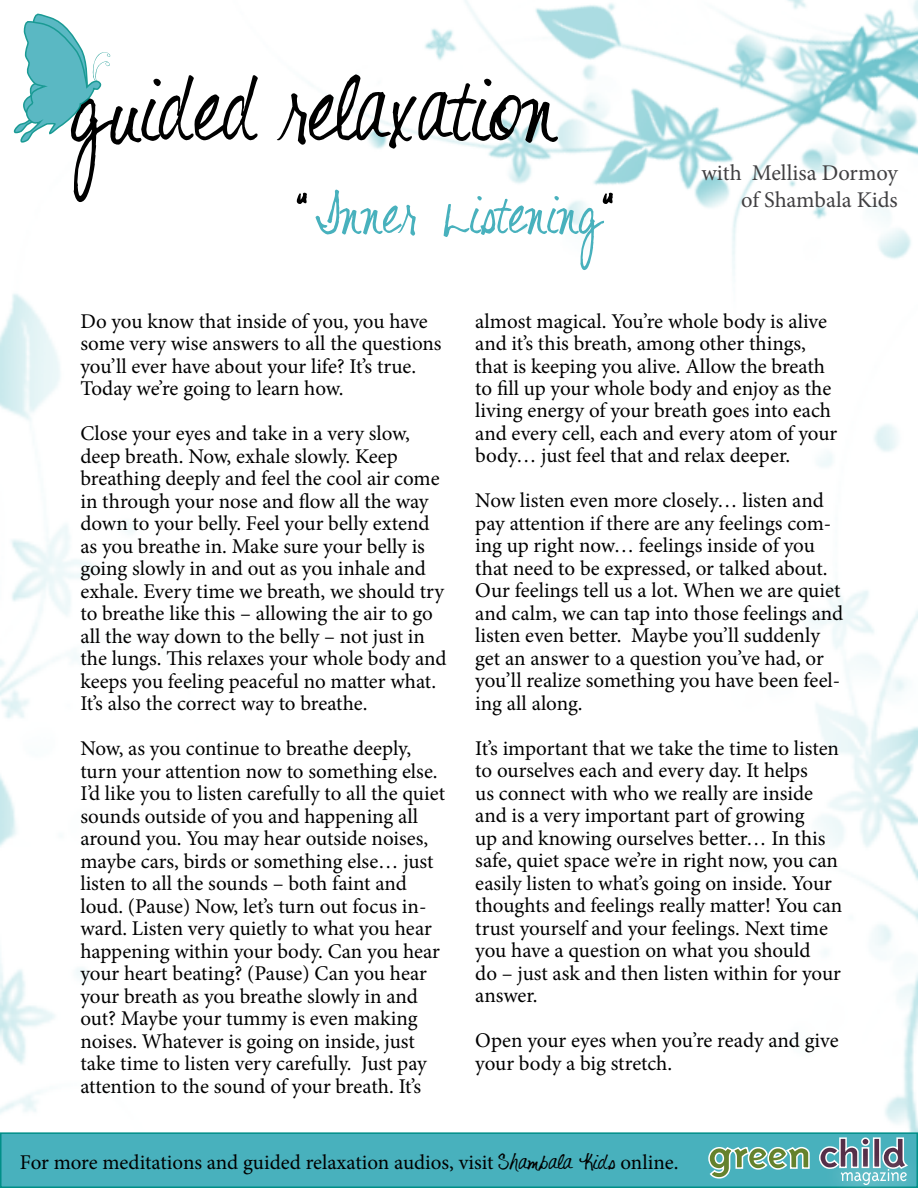
<style>
.page{position:relative;width:918px;height:1188px;background:#fff}
.page>*{position:absolute;margin:0;border:0;box-sizing:border-box;transform-origin:0 0}
.t1{font:90px "Shelter Me";color:#000}
.t2{font:54px "Shelter Me";color:#48b1bd}
.t3{font:22.5px/27px "Minion Pro";letter-spacing:-.005em;color:#414042;text-align:right}
.t4{font:21px/22.5px "Minion Pro";letter-spacing:-.005em;color:#000}
.s1{color:#000}
.s2{font-family:"Shelter Me";font-size:20.4px}
</style>
<div class="page">
<img style="left:0;top:0;width:918px;height:1132px">
<svg style="left:12px;top:12px;width:99px;height:133px"></svg>
<div style="left:1px;top:1133px;width:916px;height:54px;background:#48b1bd"></div>
<div style="left:0;top:1132px;width:918px;height:56px;border:2px solid #008f88"></div>
<div style="left:823px;top:1153px;width:95px;height:35px;background:#fff;opacity:.82"></div>
<svg style="left:819px;top:1137px;width:91px;height:48px"></svg>
<svg style="left:708px;top:1146px;width:102px;height:33px"></svg>
<h1 class="t1" style="left:71px;top:57px;width:489px">guided relaxation</h1>
<h2 class="t2" style="left:296px;top:183px;width:327px"><span class="s1">“</span>Inner Listening<span class="s1">”</span></h2>
<p class="t3" style="left:701px;top:159px;width:198px">with Mellisa Dormoy of Shambala Kids</p>
<p class="t4" style="left:80px;top:310px;width:363px">Do you know that inside of you, you have some very wise answers to all the questions you’ll ever have about your life? It’s true.<br>Today we’re going to learn how.</p>
<p class="t4" style="left:80px;top:422px;width:368px">Close your eyes and take in a very slow, deep breath. Now, exhale slowly. Keep breathing deeply and feel the cool air come in through your nose and flow all the way down to your belly. Feel your belly extend as you breathe in. Make sure your belly is going slowly in and out as you inhale and exhale. Every time we breath, we should try to breathe like this – allowing the air to go all the way down to the belly – not just in the lungs. This relaxes your whole body and keeps you feeling peaceful no matter what.<br>It’s also the correct way to breathe.</p>
<p class="t4" style="left:80px;top:737px;width:366px">Now, as you continue to breathe deeply, turn your attention now to something else.<br>I’d like you to listen carefully to all the quiet sounds outside of you and happening all around you. You may hear outside noises, maybe cars, birds or something else… just listen to all the sounds – both faint and loud. (Pause) Now, let’s turn out focus in&shy;ward. Listen very quietly to what you hear happening within your body. Can you hear your heart beating? (Pause) Can you hear your breath as you breathe slowly in and out? Maybe your tummy is even making noises. Whatever is going on inside, just take time to listen very carefully. Just pay attention to the sound of your breath. It’s</p>
<p class="t4" style="left:475px;top:310px;width:364px">almost magical. You’re whole body is alive and it’s this breath, among other things, that is keeping you alive. Allow the breath to fill up your whole body and enjoy as the living energy of your breath goes into each and every cell, each and every atom of your body… just feel that and relax deeper.</p>
<p class="t4" style="left:475px;top:490px;width:369px">Now listen even more closely… listen and pay attention if there are any feelings com&shy;ing up right now… feelings inside of you that need to be expressed, or talked about.<br>Our feelings tell us a lot. When we are quiet and calm, we can tap into those feelings and listen even better. Maybe you’ll suddenly get an answer to a question you’ve had, or you’ll realize something you have been feel&shy;ing all along.</p>
<p class="t4" style="left:475px;top:737px;width:368px">It’s important that we take the time to listen to ourselves each and every day. It helps<br>us connect with who we really are inside and is a very important part of growing<br>up and knowing ourselves better… In this safe, quiet space we’re in right now, you can easily listen to what’s going on inside. Your thoughts and feelings really matter! You can trust yourself and your feelings. Next time you have a question on what you should<br>do – just ask and then listen within for your answer.</p>
<p class="t4" style="left:475px;top:1029px;width:365px">Open your eyes when you’re ready and give your body a big stretch.</p>
<p class="t4" style="left:20px;top:1151px;width:660px">For more meditations and guided relaxation audios, visit <span class="s2">Shambala Kids</span> online.</p>
</div>
